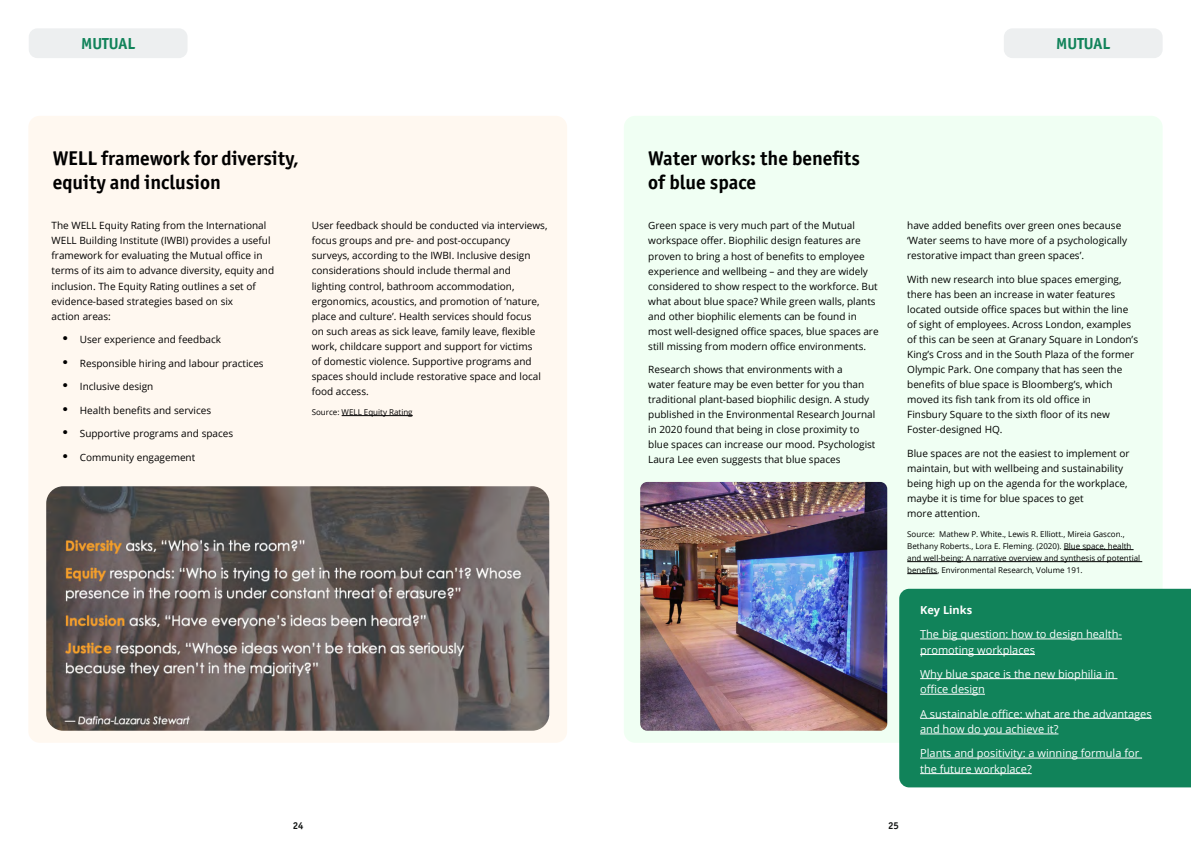
<style>
.page{position:relative;width:1191px;height:842px;background:#fff}
.page>*{position:absolute;margin:0;border:0;box-sizing:border-box;transform-origin:0 0}
.t1{font:700 20px/24px "Officina Sans ITC Pro";color:#000}
.t2{font:700 16px "Officina Sans ITC Pro";color:#11835a}
.t3{font:11px/15.6px "Open Sans";color:#fff}
.t4{font:700 11px "Open Sans";color:#fff}
.t5{font:10px/15px "Open Sans";color:#000}
.t6{font:700 10px "Officina Sans ITC Pro";color:#121514}
.t7{font:8px/12px "Open Sans";color:#000}
.s1{font-family:"Officina Sans ITC Pro";font-size:14px}
</style>
<div class="page">
<div style="left:28px;top:116px;width:539px;height:627px;background:#fff8f0;border-radius:11px"></div>
<div style="left:624px;top:116px;width:538px;height:627px;background:#f0fff3;border-radius:11px"></div>
<div style="left:899px;top:589px;width:292px;height:198px;background:#11835a"></div>
<hr style="left:920px;top:639px;width:202px;height:1px;background:#fff">
<hr style="left:920px;top:654px;width:115px;height:1px;background:#fff">
<hr style="left:920px;top:678px;width:197px;height:1px;background:#fff">
<hr style="left:920px;top:694px;width:65px;height:1px;background:#fff">
<hr style="left:920px;top:718px;width:231px;height:1px;background:#fff">
<hr style="left:920px;top:734px;width:138px;height:1px;background:#fff">
<hr style="left:920px;top:758px;width:222px;height:1px;background:#fff">
<hr style="left:920px;top:773px;width:111px;height:1px;background:#fff">
<hr style="left:342px;top:415px;width:71px;height:1px;background:#000">
<hr style="left:1063px;top:549px;width:70px;height:1px;background:#000">
<hr style="left:907px;top:561px;width:235px;height:1px;background:#000">
<hr style="left:907px;top:573px;width:30px;height:1px;background:#000">
<div style="left:29px;top:28px;width:158px;height:30px;background:#edeff0;border-radius:9px"></div>
<div style="left:1003px;top:28px;width:159px;height:30px;background:#edeff0;border-radius:9px"></div>
<img style="left:46px;top:486px;width:503px;height:245px">
<img style="left:640px;top:482px;width:247px;height:249px">
<h2 class="t2" style="left:81px;top:34px;width:55px">MUTUAL</h2>
<h2 class="t2" style="left:1056px;top:34px;width:55px">MUTUAL</h2>
<h1 class="t1" style="left:53px;top:146px;width:248px">WELL framework for diversity, equity and inclusion</h1>
<p class="t5" style="left:52px;top:218px;width:224px">The WELL Equity Rating from the International WELL Building Institute (IWBI) provides a useful framework for evaluating the Mutual office in terms of its aim to advance diversity, equity and inclusion. The Equity Rating outlines a set of evidence-based strategies based on six<br>action areas:</p>
<p class="t5" style="left:62px;top:332px;width:161px"><span class="s1">•</span> User experience and feedback</p>
<p class="t5" style="left:62px;top:355px;width:203px"><span class="s1">•</span> Responsible hiring and labour practices</p>
<p class="t5" style="left:62px;top:379px;width:93px"><span class="s1">•</span> Inclusive design</p>
<p class="t5" style="left:62px;top:402px;width:151px"><span class="s1">•</span> Health benefits and services</p>
<p class="t5" style="left:62px;top:426px;width:173px"><span class="s1">•</span> Supportive programs and spaces</p>
<p class="t5" style="left:62px;top:449px;width:135px"><span class="s1">•</span> Community engagement</p>
<p class="t5" style="left:312px;top:218px;width:237px">User feedback should be conducted via interviews, focus groups and pre- and post-occupancy surveys, according to the IWBI. Inclusive design considerations should include thermal and lighting control, bathroom accommodation, ergonomics, acoustics, and promotion of ‘nature, place and culture’. Health services should focus<br>on such areas as sick leave, family leave, flexible work, childcare support and support for victims<br>of domestic violence. Supportive programs and spaces should include restorative space and local food access.</p>
<p class="t7" style="left:312px;top:406px;width:102px">Source: WELL Equity Rating</p>
<h1 class="t1" style="left:648px;top:146px;width:213px">Water works: the benefits of blue space</h1>
<p class="t5" style="left:648px;top:218px;width:232px">Green space is very much part of the Mutual workspace offer. Biophilic design features are proven to bring a host of benefits to employee experience and wellbeing – and they are widely considered to show respect to the workforce. But what about blue space? While green walls, plants and other biophilic elements can be found in most well-designed office spaces, blue spaces are still missing from modern office environments.</p>
<p class="t5" style="left:648px;top:362px;width:229px">Research shows that environments with a<br>water feature may be even better for you than traditional plant-based biophilic design. A study published in the Environmental Research Journal in 2020 found that being in close proximity to blue spaces can increase our mood. Psychologist Laura Lee even suggests that blue spaces</p>
<p class="t5" style="left:907px;top:218px;width:221px">have added benefits over green ones because ‘Water seems to have more of a psychologically restorative impact than green spaces’.</p>
<p class="t5" style="left:907px;top:272px;width:232px">With new research into blue spaces emerging, there has been an increase in water features located outside office spaces but within the line of sight of employees. Across London, examples of this can be seen at Granary Square in London’s King’s Cross and in the South Plaza of the former Olympic Park. One company that has seen the benefits of blue space is Bloomberg’s, which moved its fish tank from its old office in<br>Finsbury Square to the sixth floor of its new Foster-designed HQ.</p>
<p class="t5" style="left:907px;top:445px;width:224px">Blue spaces are not the easiest to implement or maintain, but with wellbeing and sustainability being high up on the agenda for the workplace, maybe it is time for blue spaces to get<br>more attention.</p>
<p class="t7" style="left:907px;top:528px;width:234px">Source: Mathew P. White., Lewis R. Elliott., Mireia Gascon., Bethany Roberts., Lora E. Fleming. (2020). Blue space, health and well-being: A narrative overview and synthesis of potential benefits, Environmental Research, Volume 191.</p>
<p class="t4" style="left:920px;top:602px;width:54px">Key Links</p>
<p class="t3" style="left:920px;top:626px;width:203px">The big question: how to design health&shy;promoting workplaces</p>
<p class="t3" style="left:920px;top:666px;width:196px">Why blue space is the new biophilia in office design</p>
<p class="t3" style="left:920px;top:705px;width:233px">A sustainable office: what are the advantages and how do you achieve it?</p>
<p class="t3" style="left:920px;top:745px;width:221px">Plants and positivity: a winning formula for the future workplace?</p>
<p class="t6" style="left:293px;top:820px;width:12px">24</p>
<p class="t6" style="left:888px;top:820px;width:12px">25</p>
</div>
